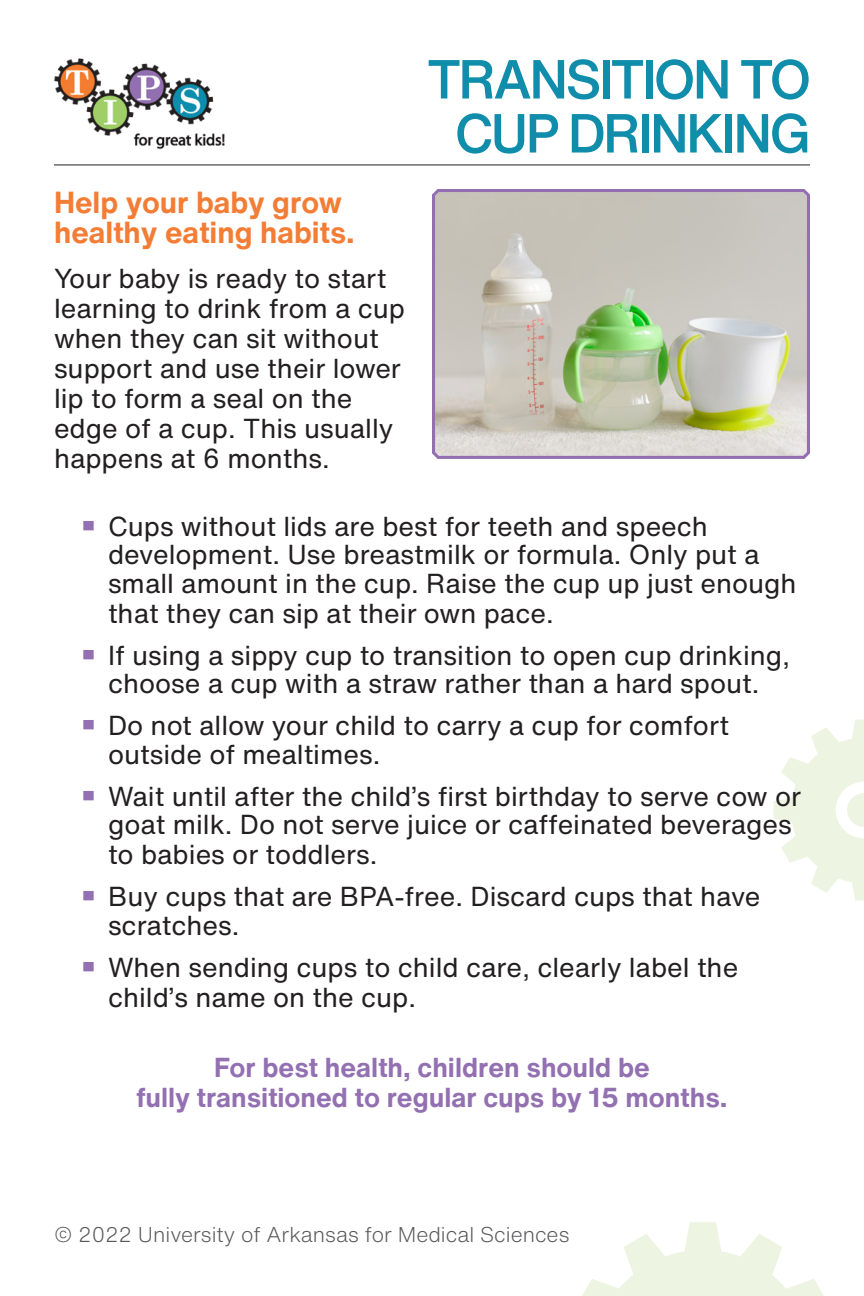
<style>
.page{position:relative;width:864px;height:1296px;background:#fff}
.page>*{position:absolute;margin:0;border:0;box-sizing:border-box;transform-origin:0 0}
.Tips_Title{font:500 54px/54px "Helvetica Now Text";letter-spacing:-.05em;color:#108dab;text-align:center}
.Tips_Subheader{font:700 30px/30px "Helvetica Now Text";color:#f37d35}
.Tips_Paragraphs{font:27px/30px "Helvetica Now Text";color:#231f20}
.Tips_Paragraphs-2{font:700 27px/30px "Helvetica Now Text";color:#9370b1;text-align:center}
.t1{font:300 21px "Helvetica Now Text";color:#57585a}
.s1{font-weight:700;font-size:36px;color:#9370b1}
</style>
<div class="page">
<hr style="left:54px;top:164px;width:756px;height:1px;background:#231f20">
<img style="left:54px;top:58px;width:171px;height:92px">
<svg style="left:773px;top:719px;width:91px;height:182px"></svg>
<svg style="left:582px;top:1222px;width:242px;height:74px"></svg>
<svg style="left:432px;top:189px;width:378px;height:270px;background:#c5c4b7"></svg>
<p class="Tips_Subheader" style="left:54px;top:186px;width:302px">Help your baby grow healthy eating habits.</p>
<p class="Tips_Paragraphs" style="left:54px;top:263px;width:353px">Your baby is ready to start learning to drink from a cup when they can sit without support and use their lower lip to form a seal on the edge of a cup. This usually happens at 6 months.</p>
<p class="Tips_Title" style="left:427px;top:51px;width:386px">TRANSITION TO<br>CUP DRINKING</p>
<p class="Tips_Paragraphs" style="left:108px;top:511px;width:690px;line-height:29.1px;text-indent:-27px"><span class="s1">•</span> Cups without lids are best for teeth and speech development. Use breastmilk or formula. Only put a small amount in the cup. Raise the cup up just enough that they can sip at their own pace.</p>
<p class="Tips_Paragraphs" style="left:81px;top:640px;width:711px;line-height:28.5px;text-align:center"><span class="s1">•</span> If using a sippy cup to transition to open cup drinking, choose a cup with a straw rather than a hard spout.</p>
<p class="Tips_Paragraphs" style="left:108px;top:711px;width:623px;line-height:28.5px;text-indent:-27px"><span class="s1">•</span> Do not allow your child to carry a cup for comfort outside of mealtimes.</p>
<p class="Tips_Paragraphs" style="left:108px;top:781px;width:695px;text-indent:-27px"><span class="s1">•</span> Wait until after the child’s first birthday to serve cow or goat milk. Do not serve juice or caffeinated beverages to babies or toddlers.</p>
<p class="Tips_Paragraphs" style="left:108px;top:882px;width:654px;line-height:28.5px;text-indent:-27px"><span class="s1">•</span> Buy cups that are BPA-free. Discard cups that have scratches.</p>
<p class="Tips_Paragraphs" style="left:108px;top:951px;width:632px;text-indent:-27px"><span class="s1">•</span> When sending cups to child care, clearly label the child’s name on the cup.</p>
<p class="Tips_Paragraphs-2" style="left:136px;top:1052px;width:593px">For best health, children should be<br>fully transitioned to regular cups by 15 months.</p>
<p class="t1" style="left:54px;top:1219px;width:517px">© 2022 University of Arkansas for Medical Sciences</p>
</div>
